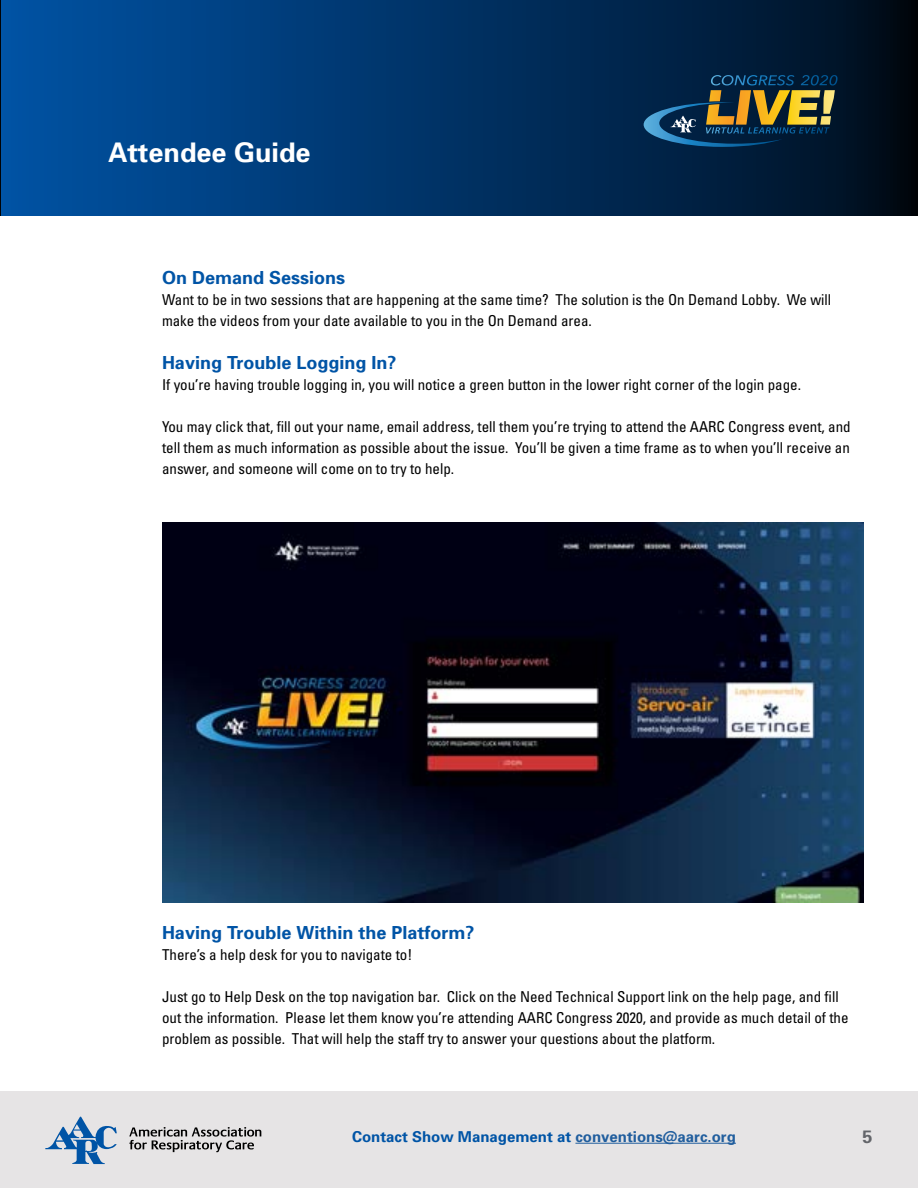
<style>
.page{position:relative;width:918px;height:1188px;background:#fff}
.page>*{position:absolute;margin:0;border:0;box-sizing:border-box;transform-origin:0 0}
.t1{font:700 27px "Univers";color:#fff}
.t2{font:700 18px "Univers";color:#0054a6}
.t3{font:700 18px "Univers";color:#63656a}
.t4{font:condensed 15px/21px "Univers";color:#000}
.t5{font:700 15px "Univers";color:#0054a6}
.s1{color:#215e9e}
</style>
<div class="page">
<div style="left:0;top:1091px;width:918px;height:97px;background:#e6e4e5"></div>
<svg style="left:45px;top:1116px;width:72px;height:48px"></svg>
<svg style="left:129px;top:1127px;width:132px;height:25px"></svg>
<div style="left:0;top:0;width:918px;height:216px;background:linear-gradient(to right,#0054a7,#000e1d)"></div>
<hr style="left:0;top:0;width:1px;height:216px;background:#000205">
<img style="left:162px;top:522px;width:702px;height:380px">
<hr style="left:575px;top:1143px;width:161px;height:1px;background:#215e9e">
<svg style="left:644px;top:75px;width:194px;height:72px;background:#35494a"></svg>
<h1 class="t1" style="left:108px;top:135px;width:204px">Attendee Guide</h1>
<p class="t2" style="left:162px;top:266px;width:185px">On Demand Sessions</p>
<p class="t4" style="left:162px;top:289px;width:671px">Want to be in two sessions that are happening at the same time? The solution is the On Demand Lobby. We will make the videos from your date available to you in the On Demand area.</p>
<p class="t2" style="left:162px;top:351px;width:236px">Having Trouble Logging In?</p>
<p class="t4" style="left:162px;top:374px;width:641px">If you’re having trouble logging in, you will notice a green button in the lower right corner of the login page.</p>
<p class="t4" style="left:162px;top:416px;width:690px;text-align:justify">You may click that, fill out your name, email address, tell them you’re trying to attend the AARC Congress event, and tell them as much information as possible about the issue. You’ll be given a time frame as to when you’ll receive an answer, and someone will come on to try to help.</p>
<p class="t2" style="left:162px;top:921px;width:314px">Having Trouble Within the Platform?</p>
<p class="t4" style="left:162px;top:943px;width:252px">There’s a help desk for you to navigate to!</p>
<p class="t4" style="left:162px;top:985px;width:688px">Just go to Help Desk on the top navigation bar. Click on the Need Technical Support link on the help page, and fill out the information. Please let them know you’re attending AARC Congress 2020, and provide as much detail of the problem as possible. That will help the staff try to answer your questions about the platform.</p>
<p class="t5" style="left:352px;top:1127px;width:385px">Contact Show Management at <span class="s1">conventions@aarc.org</span></p>
<p class="t3" style="left:863px;top:1125px;width:12px">5</p>
</div>
